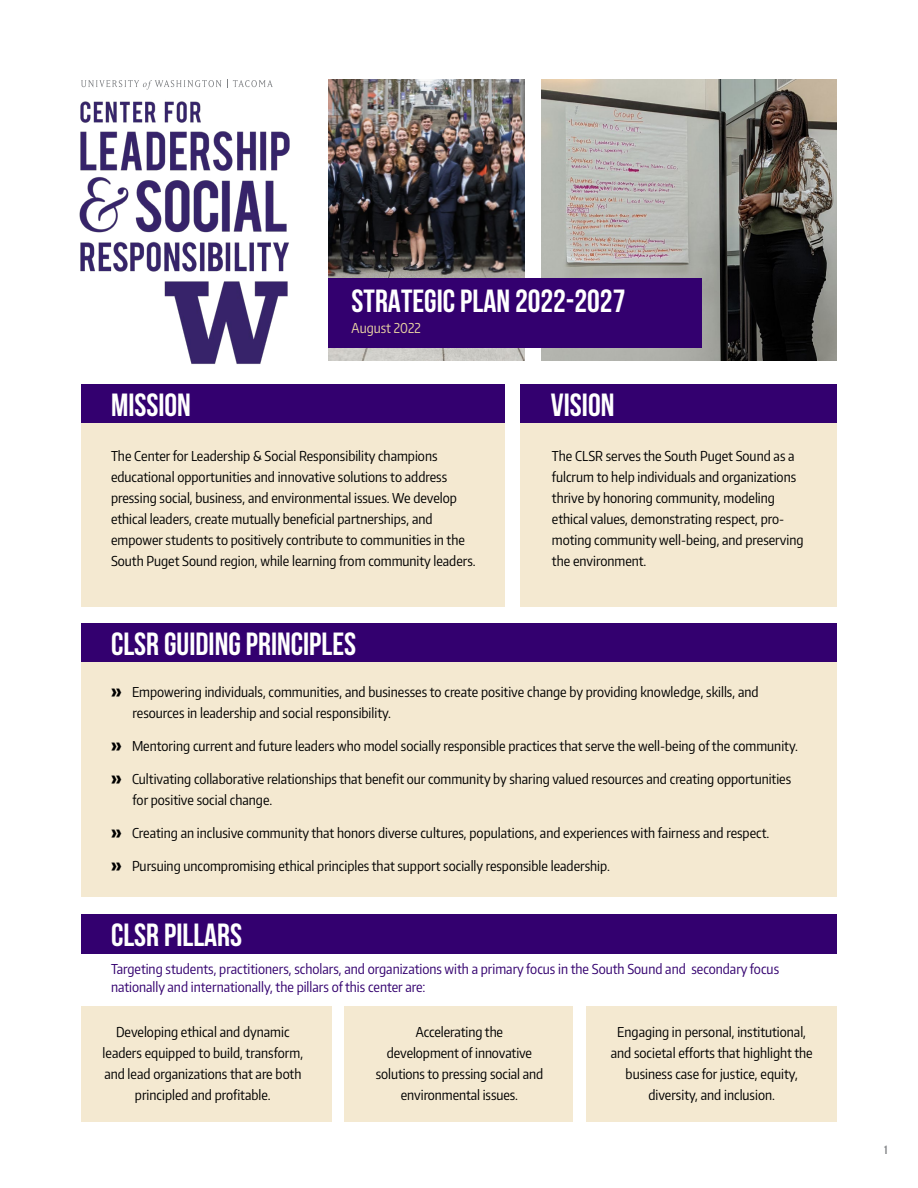
<style>
.page{position:relative;width:918px;height:1188px;background:#fff}
.page>*{position:absolute;margin:0;border:0;box-sizing:border-box;transform-origin:0 0}
.t1{font:700 32.1px "Bebas Neue";color:#fff}
.t2{font:13.5px/21px "Encode Sans Condensed";color:#000}
.t3{font:13.5px/18px "Encode Sans Condensed";color:#33006f}
.t4{font:13.5px "Encode Sans Condensed";color:#e8d3a2}
.t5{font:700 12px "Bebas Neue";color:#808285}
.s1{font-weight:800;font-size:16.5px}
</style>
<div class="page">
<div style="left:81px;top:384px;width:423px;height:39px;background:#33006f"></div>
<div style="left:81px;top:423px;width:423px;height:184px;background:#f4e9d1"></div>
<div style="left:521px;top:384px;width:316px;height:39px;background:#33006f"></div>
<div style="left:521px;top:423px;width:316px;height:184px;background:#f4e9d1"></div>
<div style="left:81px;top:623px;width:756px;height:39px;background:#33006f"></div>
<div style="left:81px;top:914px;width:756px;height:40px;background:#33006f"></div>
<div style="left:81px;top:662px;width:756px;height:234px;background:#f4e9d1"></div>
<div style="left:81px;top:1006px;width:251px;height:116px;background:#f4e9d1"></div>
<div style="left:586px;top:1006px;width:251px;height:116px;background:#f4e9d1"></div>
<div style="left:345px;top:1006px;width:228px;height:116px;background:#f4e9d1"></div>
<img style="left:79px;top:101px;width:211px;height:263px">
<img style="left:328px;top:79px;width:197px;height:282px">
<img style="left:541px;top:79px;width:296px;height:282px">
<div style="left:328px;top:279px;width:374px;height:69px;background:#33006f"></div>
<svg style="left:81px;top:80px;width:140px;height:10px"></svg>
<svg style="left:227px;top:79px;width:46px;height:9px"></svg>
<p class="t1" style="left:352px;top:283px;width:275px">STRATEGIC PLAN 2022-2027</p>
<p class="t4" style="left:352px;top:319px;width:71px">August 2022</p>
<p class="t1" style="left:111px;top:387px;width:81px">MISSION</p>
<p class="t1" style="left:551px;top:387px;width:65px">VISION</p>
<p class="t2" style="left:552px;top:445px;width:253px">The CLSR serves the South Puget Sound as a fulcrum to help individuals and organizations thrive by honoring community, modeling ethical values, demonstrating respect, pro&shy;moting community well-being, and preserving the environment.</p>
<p class="t2" style="left:111px;top:445px;width:366px">The Center for Leadership &amp; Social Responsibility champions educational opportunities and innovative solutions to address pressing social, business, and environmental issues. We develop ethical leaders, create mutually beneficial partnerships, and empower students to positively contribute to communities in the South Puget Sound region, while learning from community leaders.</p>
<p class="t1" style="left:111px;top:626px;width:247px">CLSR GUIDING PRINCIPLES</p>
<p class="t2" style="left:133px;top:681px;width:627px;text-indent:-22px"><span class="s1">»</span> Empowering individuals, communities, and businesses to create positive change by providing knowledge, skills, and resources in leadership and social responsibility.</p>
<p class="t2" style="left:111px;top:735px;width:689px"><span class="s1">»</span> Mentoring current and future leaders who model socially responsible practices that serve the well-being of the community.</p>
<p class="t2" style="left:133px;top:768px;width:660px;text-indent:-22px"><span class="s1">»</span> Cultivating collaborative relationships that benefit our community by sharing valued resources and creating opportunities for positive social change.</p>
<p class="t2" style="left:111px;top:822px;width:660px"><span class="s1">»</span> Creating an inclusive community that honors diverse cultures, populations, and experiences with fairness and respect.</p>
<p class="t2" style="left:111px;top:855px;width:501px"><span class="s1">»</span> Pursuing uncompromising ethical principles that support socially responsible leadership.</p>
<p class="t1" style="left:111px;top:917px;width:133px">CLSR PILLARS</p>
<p class="t3" style="left:111px;top:960px;width:670px">Targeting students, practitioners, scholars, and organizations with a primary focus in the South Sound and secondary focus nationally and internationally, the pillars of this center are:</p>
<p class="t2" style="left:103px;top:1021px;width:202px;text-align:center">Developing ethical and dynamic leaders equipped to build, transform, and lead organizations that are both principled and profitable.</p>
<p class="t2" style="left:416px;top:1021px;width:89px">Accelerating the</p>
<p class="t2" style="left:376px;top:1042px;width:169px;text-align:center">development of innovative solutions to pressing social and environmental issues.</p>
<p class="t2" style="left:611px;top:1021px;width:203px;text-align:center">Engaging in personal, institutional, and societal efforts that highlight the business case for justice, equity, diversity, and inclusion.</p>
<p class="t5" style="left:883px;top:1143px;width:6px">1</p>
</div>
